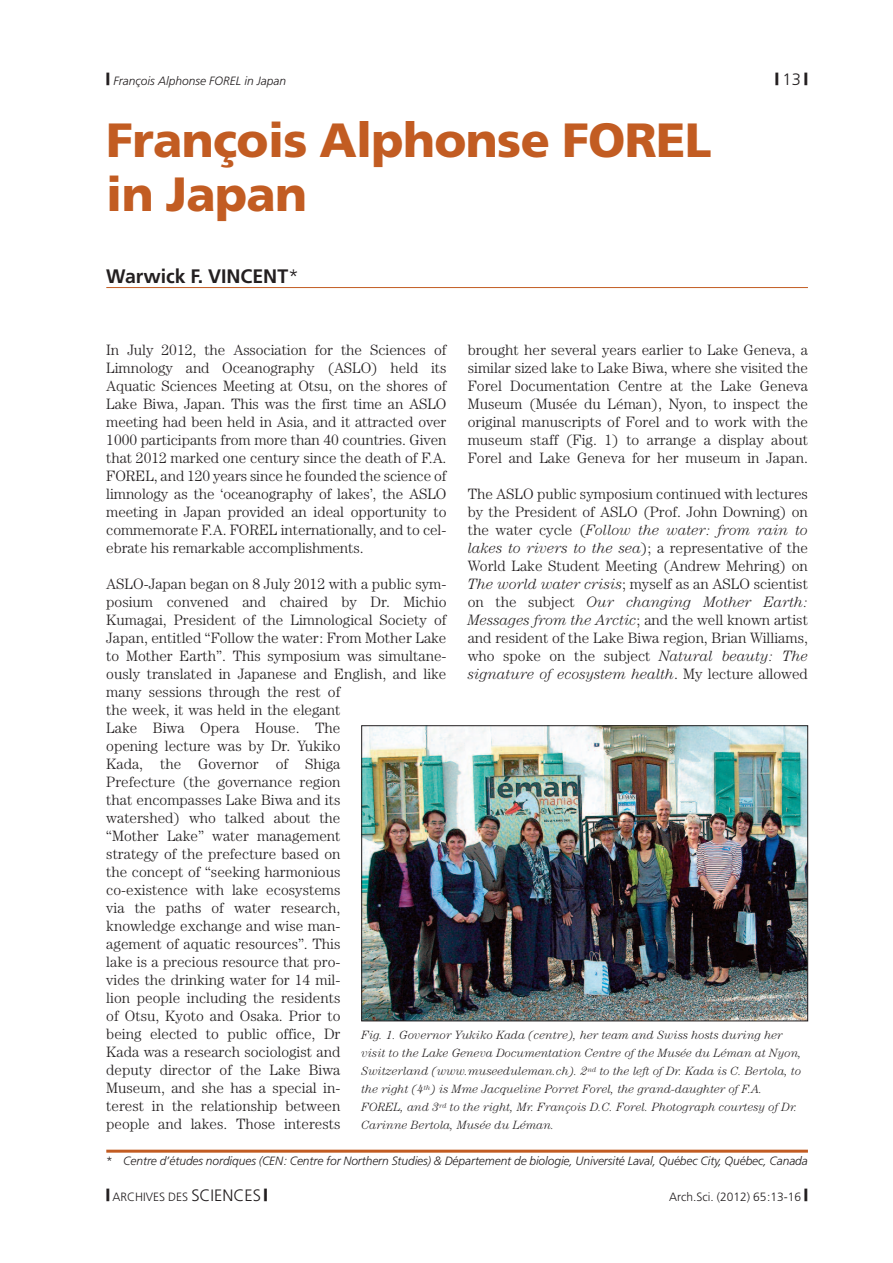
<style>
.page{position:relative;width:893px;height:1263px;background:#fff}
.page>*{position:absolute;margin:0;border:0;box-sizing:border-box;transform-origin:0 0}
.t1{font:900 48px/54px "Frutiger";letter-spacing:-.015em;color:#c25c22}
.t2{font:700 19.5px "Frutiger";color:#231f20}
.t3{font:900 16.5px "Frutiger";color:#231f20}
.t4{font:300 15px/18px "Century";color:#231f20;text-align:justify}
.t5{font:italic 300 12px/18px "Century";color:#231f20}
.t6{font:italic 300 12px "Frutiger";letter-spacing:-.005em;color:#231f20}
.t7{font:300 12px "Frutiger";color:#231f20}
.s1{font-weight:900;font-style:normal;font-size:16.5px}
.s2{font-weight:300}
.s3{font-style:italic}
.s4{font-style:normal}
.s5{font-weight:900;font-size:16.5px}
.s6{font-size:16.5px}
</style>
<div class="page">
<hr style="left:106px;top:287px;width:702px;height:1px;background:#c25c22">
<hr style="left:106px;top:1150px;width:702px;height:3px;background:#c25c22">
<img style="left:363px;top:727px;width:443px;height:292px">
<div style="left:361px;top:725px;width:447px;height:296px;border:1px solid #231f20"></div>
<p class="t6" style="left:106px;top:74px;width:181px"><span class="s1">|</span> François Alphonse FOREL in Japan</p>
<p class="t3" style="left:775px;top:69px;width:34px">|<span class="s2">13</span>|</p>
<h1 class="t1" style="left:106px;top:112px;width:607px">François Alphonse FOREL in Japan</h1>
<h2 class="t2" style="left:106px;top:265px;width:194px">Warwick F. VINCENT<span class="s2">*</span></h2>
<p class="t4" style="left:106px;top:341px;width:342px">In July 2012, the Association for the Sciences of Limnology and Oceanography (ASLO) held its Aquatic Sciences Meeting at Otsu, on the shores of Lake Biwa, Japan. This was the first time an ASLO meeting had been held in Asia, and it attracted over 1000 participants from more than 40 countries. Given that 2012 marked one century since the death of F.A.<br>FOREL, and 120 years since he founded the science of limnology as the ‘oceanography of lakes’, the ASLO meeting in Japan provided an ideal opportunity to commemorate F.A. FOREL internationally, and to cel&shy;ebrate his remarkable accomplishments.</p>
<p class="t4" style="left:106px;top:575px;width:342px;text-align:left">ASLO-Japan began on 8 July 2012 with a public sym&shy;posium convened and chaired by Dr. Michio Kumagai, President of the Limnological Society of Japan, entitled “Follow the water: From Mother Lake to Mother Earth”. This symposium was simultane&shy;ously translated in Japanese and English, and like many sessions through the rest of<br>the week, it was held in the elegant<br>Lake Biwa Opera House. The<br>opening lecture was by Dr. Yukiko<br>Kada, the Governor of Shiga<br>Prefecture (the governance region<br>that encompasses Lake Biwa and its<br>watershed) who talked about the<br>“Mother Lake” water management<br>strategy of the prefecture based on<br>the concept of “seeking harmonious<br>co-existence with lake ecosystems<br>via the paths of water research,<br>knowledge exchange and wise man-<br>agement of aquatic resources”. This<br>lake is a precious resource that pro-<br>vides the drinking water for 14 mil-<br>lion people including the residents<br>of Otsu, Kyoto and Osaka. Prior to<br>being elected to public office, Dr<br>Kada was a research sociologist and<br>deputy director of the Lake Biwa<br>Museum, and she has a special in-<br>terest in the relationship between<br>people and lakes. Those interests</p>
<p class="t4" style="left:468px;top:341px;width:342px">brought her several years earlier to Lake Geneva, a similar sized lake to Lake Biwa, where she visited the Forel Documentation Centre at the Lake Geneva Museum (Musée du Léman), Nyon, to inspect the original manuscripts of Forel and to work with the museum staff (Fig. 1) to arrange a display about Forel and Lake Geneva for her museum in Japan.</p>
<p class="t4" style="left:468px;top:485px;width:342px">The ASLO public symposium continued with lectures by the President of ASLO (Prof. John Downing) on the water cycle (<span class="s3">Follow the water: from rain to lakes to rivers to the sea</span>); a representative of the World Lake Student Meeting (Andrew Mehring) on <span class="s3">The world water crisis</span>; myself as an ASLO scientist on the subject <span class="s3">Our changing Mother Earth:<br>Messages from the Arctic</span>; and the well known artist and resident of the Lake Biwa region, Brian Williams, who spoke on the subject <span class="s3">Natural beauty: The signature of ecosystem health</span>. My lecture allowed</p>
<p class="t5" style="left:361px;top:1026px;width:442px">Fig. 1. Governor Yukiko Kada (centre), her team and Swiss hosts during her visit to the Lake Geneva Documentation Centre of the Musée du Léman at Nyon, Switzerland (www.museeduleman.ch). 2<sup>nd</sup> to the left of Dr. Kada is C. Bertola, to the right (4<sup>th</sup>) is Mme Jacqueline Porret Forel, the grand-daughter of F.A.<br>FOREL, and 3<sup>rd</sup> to the right, Mr. François D.C. Forel. Photograph courtesy of Dr.<br>Carinne Bertola, Musée du Léman.</p>
<p class="t6" style="left:106px;top:1154px;width:703px"><span class="s4">*</span> Centre d’études nordiques (CEN: Centre for Northern Studies) &amp; Département de biologie, Université Laval, Québec City, Québec, Canada</p>
<p class="t7" style="left:106px;top:1190px;width:163px"><span class="s5">|</span> ARCHIVES DES <span class="s6">SCIENCES</span> <span class="s5">|</span></p>
<p class="t7" style="left:669px;top:1190px;width:140px">Arch.Sci. (2012) 65:13-16 <span class="s5">|</span></p>
</div>
